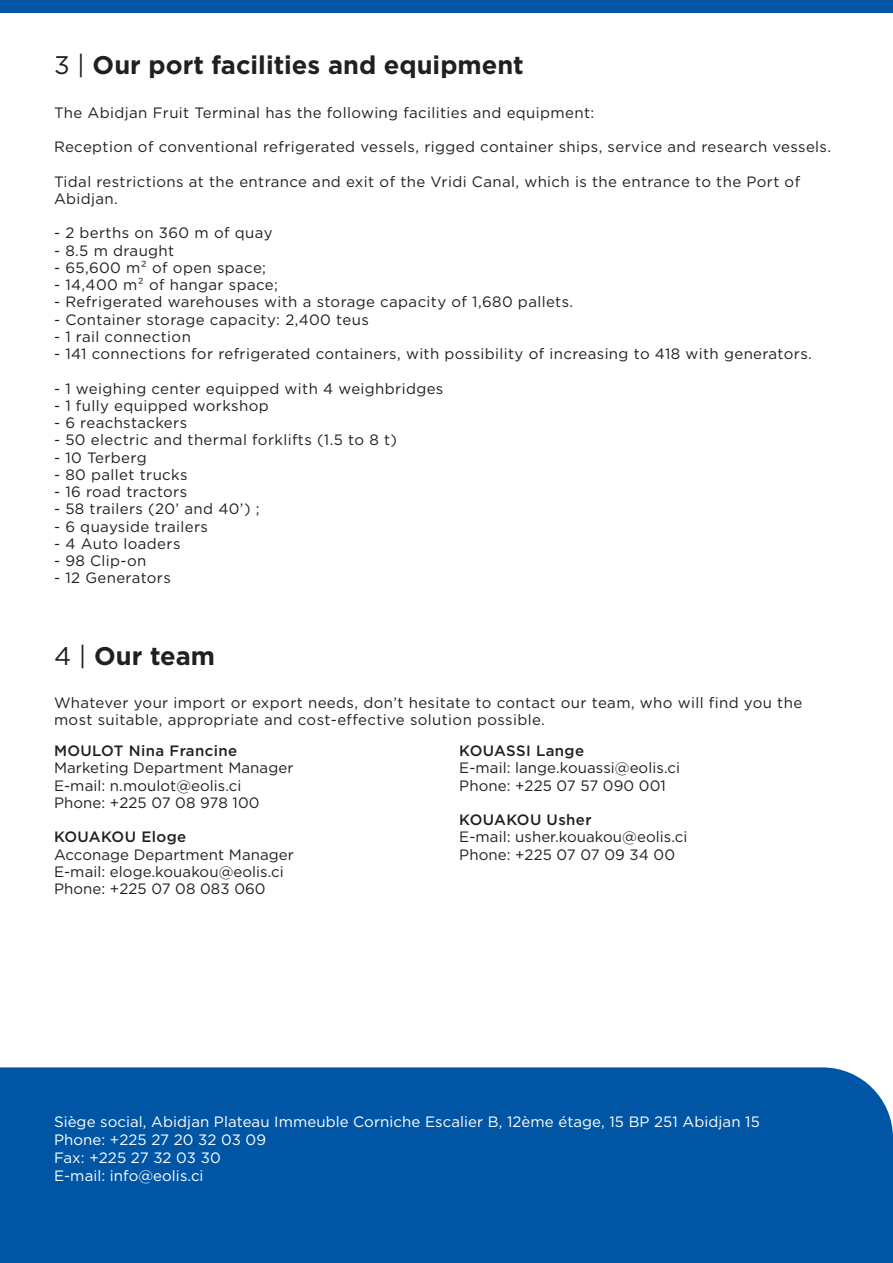
<style>
.page{position:relative;width:893px;height:1263px;background:#fff}
.page>*{position:absolute;margin:0;border:0;box-sizing:border-box;transform-origin:0 0}
.t1{font:700 25.5px "Gotham";color:#231f20}
.t2{font:15px/17.2px "Gotham";letter-spacing:.025em;color:#231f20}
.t3{font:15px/17.2px "Gotham";letter-spacing:.005em;color:#231f20}
.t4{font:15px "Gotham";letter-spacing:.005em;color:#fff}
.t5{font:500 15px "Gotham";letter-spacing:.025em;color:#231f20}
.s1{font-weight:400}
.s2{font-weight:500}
</style>
<div class="page">
<div style="left:0;top:0;width:893px;height:13px;background:#0056a4"></div>
<div style="left:0;top:1225px;width:893px;height:38px;background:#0056a4"></div>
<div style="left:0;top:1067px;width:893px;height:158px;background:#0056a4"></div>
<p class="t1" style="left:54px;top:48px;width:471px"><span class="s1">3 |</span> Our port facilities and equipment</p>
<p class="t2" style="left:54px;top:103px;width:542px">The Abidjan Fruit Terminal has the following facilities and equipment:</p>
<p class="t2" style="left:54px;top:138px;width:779px">Reception of conventional refrigerated vessels, rigged container ships, service and research vessels.</p>
<p class="t2" style="left:54px;top:172px;width:748px">Tidal restrictions at the entrance and exit of the Vridi Canal, which is the entrance to the Port of<br>Abidjan.</p>
<p class="t2" style="left:54px;top:224px;width:220px">- 2 berths on 360 m of quay</p>
<p class="t2" style="left:54px;top:241px;width:122px">- 8.5 m draught</p>
<p class="t2" style="left:54px;top:259px;width:214px">- 65,600 m² of open space;</p>
<p class="t2" style="left:54px;top:276px;width:225px">- 14,400 m² of hangar space;</p>
<p class="t2" style="left:54px;top:293px;width:521px">- Refrigerated warehouses with a storage capacity of 1,680 pallets.</p>
<p class="t2" style="left:54px;top:310px;width:316px">- Container storage capacity: 2,400 teus</p>
<p class="t2" style="left:54px;top:328px;width:138px">- 1 rail connection</p>
<p class="t2" style="left:54px;top:345px;width:759px">- 141 connections for refrigerated containers, with possibility of increasing to 418 with generators.</p>
<p class="t2" style="left:54px;top:379px;width:391px">- 1 weighing center equipped with 4 weighbridges</p>
<p class="t2" style="left:54px;top:397px;width:216px">- 1 fully equipped workshop</p>
<p class="t2" style="left:54px;top:414px;width:135px">- 6 reachstackers</p>
<p class="t2" style="left:54px;top:431px;width:344px">- 50 electric and thermal forklifts (1.5 to 8 t)</p>
<p class="t2" style="left:54px;top:448px;width:94px">- 10 Terberg</p>
<p class="t2" style="left:54px;top:466px;width:135px">- 80 pallet trucks</p>
<p class="t2" style="left:54px;top:483px;width:135px">- 16 road tractors</p>
<p class="t2" style="left:54px;top:500px;width:207px">- 58 trailers (20’ and 40’) ;</p>
<p class="t2" style="left:54px;top:517px;width:155px">- 6 quayside trailers</p>
<p class="t2" style="left:54px;top:535px;width:128px">- 4 Auto loaders</p>
<p class="t2" style="left:54px;top:552px;width:94px">- 98 Clip-on</p>
<p class="t2" style="left:54px;top:569px;width:118px">- 12 Generators</p>
<p class="t1" style="left:54px;top:639px;width:163px"><span class="s1">4 |</span> Our team</p>
<p class="t2" style="left:54px;top:693px;width:750px">Whatever your import or export needs, don’t hesitate to contact our team, who will find you the most suitable, appropriate and cost-effective solution possible.</p>
<p class="t5" style="left:54px;top:741px;width:185px">MOULOT Nina Francine</p>
<p class="t3" style="left:54px;top:759px;width:241px">Marketing Department Manager<br>E-mail: n.moulot@eolis.ci</p>
<p class="t3" style="left:54px;top:794px;width:207px">Phone: +225 07 08 978 100</p>
<p class="t5" style="left:54px;top:827px;width:134px">KOUAKOU Eloge</p>
<p class="t3" style="left:54px;top:845px;width:241px">Acconage Department Manager<br>E-mail: eloge.kouakou@eolis.ci</p>
<p class="t3" style="left:54px;top:880px;width:213px">Phone: +225 07 08 083 060</p>
<p class="t3" style="left:459px;top:742px;width:222px"><span class="s2">KOUASSI Lange<br></span>E-mail: lange.kouassi@eolis.ci</p>
<p class="t3" style="left:459px;top:776px;width:208px">Phone: +225 07 57 090 001</p>
<p class="t3" style="left:459px;top:811px;width:230px"><span class="s2">KOUAKOU Usher<br></span>E-mail: usher.kouakou@eolis.ci</p>
<p class="t3" style="left:459px;top:845px;width:217px">Phone: +225 07 07 09 34 00</p>
<p class="t4" style="left:54px;top:1112px;width:707px">Siège social, Abidjan Plateau Immeuble Corniche Escalier B, 12ème étage, 15 BP 251 Abidjan 15</p>
<p class="t4" style="left:54px;top:1130px;width:214px">Phone: +225 27 20 32 03 09</p>
<p class="t4" style="left:54px;top:1148px;width:168px">Fax: +225 27 32 03 30</p>
<p class="t4" style="left:54px;top:1166px;width:151px">E-mail: info@eolis.ci</p>
</div>
